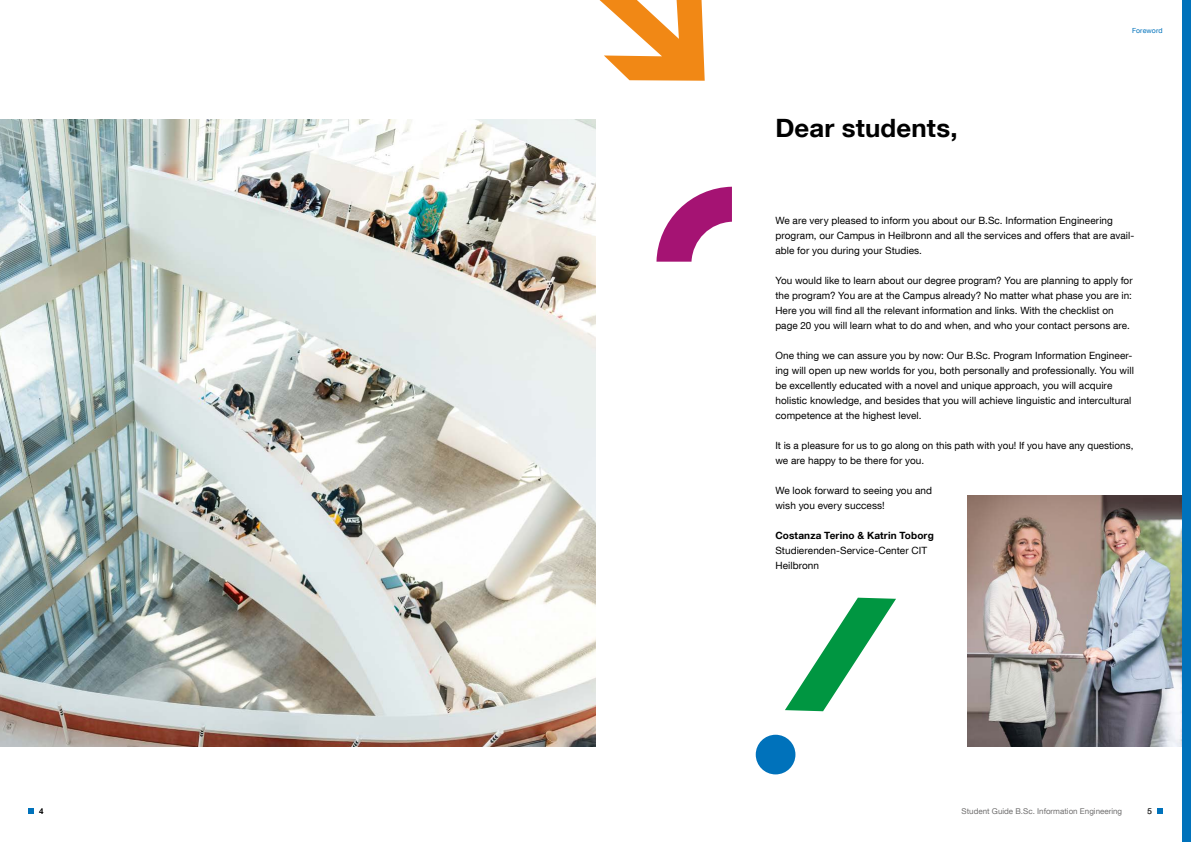
<style>
.page{position:relative;width:1191px;height:842px;background:#fff}
.page>*{position:absolute;margin:0;border:0;box-sizing:border-box;transform-origin:0 0}
.t1{font:700 25.2px "TUM Neue Helvetica";letter-spacing:.01em;color:#000}
.t2{font:10px/15px "TUM Neue Helvetica";letter-spacing:.005em;color:#000}
.t3{font:700 10px "TUM Neue Helvetica";letter-spacing:.015em;color:#000}
.t4{font:8px "TUM Neue Helvetica";color:#706f6f}
.t5{font:8px "TUM Neue Helvetica";color:#000}
.t6{font:7px "TUM Neue Helvetica";letter-spacing:.015em;color:#0072bb}
</style>
<div class="page">
<svg style="left:1157px;top:808px;width:5px;height:6px"></svg>
<svg style="left:656px;top:187px;width:76px;height:75px"></svg>
<img style="left:967px;top:496px;width:215px;height:250px">
<svg style="left:599px;top:0;width:105px;height:81px"></svg>
<div style="left:1182px;top:0;width:9px;height:842px;background:#0072bb"></div>
<div style="left:755px;top:735px;width:40px;height:39px;background:#0072bb;border-radius:50%"></div>
<svg style="left:785px;top:598px;width:111px;height:113px"></svg>
<img style="left:0;top:119px;width:595px;height:627px">
<svg style="left:28px;top:808px;width:6px;height:6px"></svg>
<h1 class="t1" style="left:775px;top:112px;width:184px">Dear students,</h1>
<p class="t6" style="left:1132px;top:27px;width:32px">Foreword</p>
<p class="t2" style="left:775px;top:213px;width:360px">We are very pleased to inform you about our B.Sc. Information Engineering program, our Campus in Heilbronn and all the services and offers that are avail&shy;able for you during your Studies.</p>
<p class="t2" style="left:775px;top:273px;width:359px">You would like to learn about our degree program? You are planning to apply for the program? You are at the Campus already? No matter what phase you are in:<br>Here you will find all the relevant information and links. With the checklist on page 20 you will learn what to do and when, and who your contact persons are.</p>
<p class="t2" style="left:775px;top:348px;width:360px">One thing we can assure you by now: Our B.Sc. Program Information Engineer&shy;ing will open up new worlds for you, both personally and professionally. You will be excellently educated with a novel and unique approach, you will acquire holistic knowledge, and besides that you will achieve linguistic and intercultural competence at the highest level.</p>
<p class="t2" style="left:775px;top:438px;width:359px">It is a pleasure for us to go along on this path with you! If you have any questions, we are happy to be there for you.</p>
<p class="t2" style="left:775px;top:483px;width:158px">We look forward to seeing you and wish you every success!</p>
<p class="t3" style="left:775px;top:529px;width:160px">Costanza Terino &amp; Katrin Toborg</p>
<p class="t2" style="left:775px;top:543px;width:153px">Studierenden-Service-Center CIT<br>Heilbronn</p>
<p class="t5" style="left:39px;top:806px;width:6px">4</p>
<p class="t4" style="left:961px;top:806px;width:162px">Student Guide B.Sc. Information Engineering</p>
<p class="t5" style="left:1147px;top:806px;width:6px">5</p>
</div>
